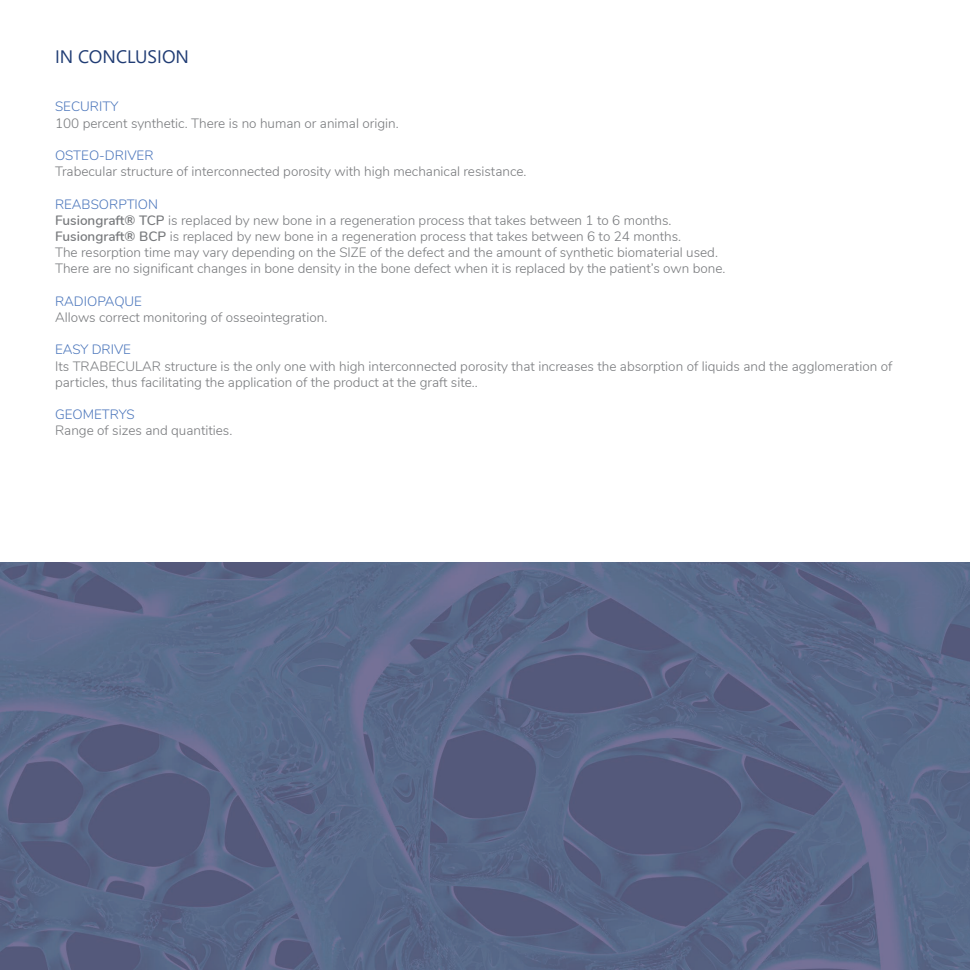
<style>
.page{position:relative;width:970px;height:970px;background:#fff}
.page>*{position:absolute;margin:0;border:0;box-sizing:border-box;transform-origin:0 0}
.t1{font:18px "Segoe UI";color:#203c74}
.t2{font:300 13.5px/16.2px "Nunito";color:#787a7d}
.t3{font:300 13.5px "Nunito";color:#4a75bb}
.s1{color:#4a75bb}
.s2{font-weight:600}
</style>
<div class="page">
<img style="left:0;top:562px;width:969px;height:407px">
<h1 class="t1" style="left:55px;top:39px;width:135px">IN CONCLUSION</h1>
<p class="t3" style="left:55px;top:97px;width:65px">SECURITY</p>
<p class="t2" style="left:55px;top:114px;width:345px">100 percent synthetic. There is no human or animal origin.</p>
<p class="t3" style="left:55px;top:145px;width:100px">OSTEO-DRIVER</p>
<p class="t2" style="left:55px;top:163px;width:473px">Trabecular structure of interconnected porosity with high mechanical resistance.</p>
<p class="t2" style="left:55px;top:195px;width:672px"><span class="s1">REABSORPTION<br></span><span class="s2">Fusiongraft® TCP</span> is replaced by new bone in a regeneration process that takes between 1 to 6 months.<br><span class="s2">Fusiongraft® BCP</span> is replaced by new bone in a regeneration process that takes between 6 to 24 months.<br>The resorption time may vary depending on the SIZE of the defect and the amount of synthetic biomaterial used.<br>There are no significant changes in bone density in the bone defect when it is replaced by the patient’s own bone.</p>
<p class="t3" style="left:55px;top:291px;width:88px">RADIOPAQUE</p>
<p class="t2" style="left:55px;top:308px;width:274px">Allows correct monitoring of osseointegration.</p>
<p class="t3" style="left:55px;top:340px;width:78px">EASY DRIVE</p>
<p class="t2" style="left:55px;top:357px;width:838px">Its TRABECULAR structure is the only one with high interconnected porosity that increases the absorption of liquids and the agglomeration of particles, thus facilitating the application of the product at the graft site..</p>
<p class="t3" style="left:55px;top:404px;width:81px">GEOMETRYS</p>
<p class="t2" style="left:55px;top:422px;width:179px">Range of sizes and quantities.</p>
</div>
